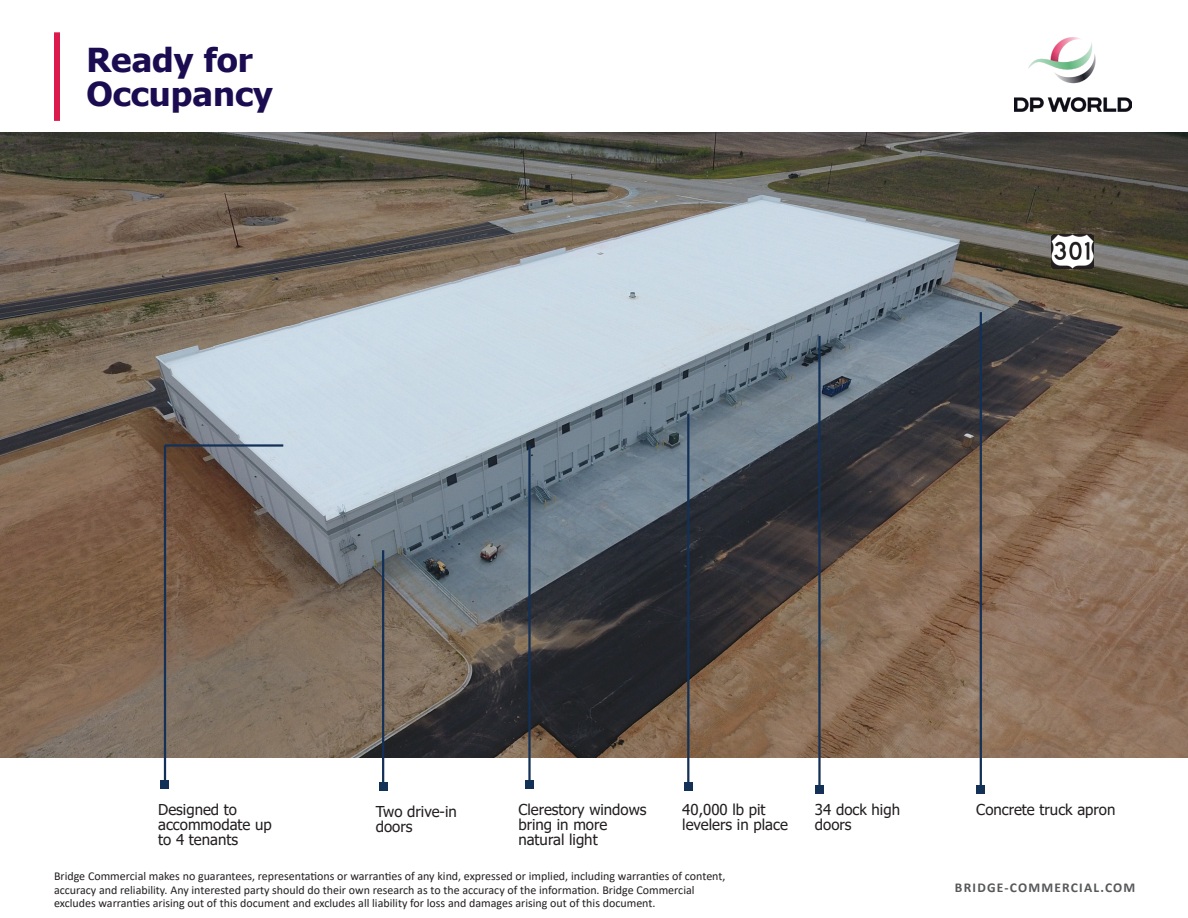
<style>
.page{position:relative;width:1188px;height:918px;background:#fff}
.page>*{position:absolute;margin:0;border:0;box-sizing:border-box;transform-origin:0 0}
.t1{font:700 33px/34.5px "Tahoma";color:#1b0c51;scale:1.04 1}
.t2{font:15px/15px "Tahoma";color:#231f20}
.t3{font:700 13.5px "Calibri";letter-spacing:.09em;color:#57585a}
.t4{font:12px/13.5px "Calibri";color:#231f20}
</style>
<div class="page">
<img style="left:0;top:133px;width:1188px;height:625px">
<img style="left:1052px;top:235px;width:41px;height:33px">
<hr style="left:528px;top:446px;width:3px;height:339px;background:#133056">
<div style="left:525px;top:780px;width:9px;height:9px;background:#133056"></div>
<hr style="left:687px;top:414px;width:2px;height:372px;background:#133056">
<div style="left:684px;top:782px;width:9px;height:9px;background:#133056"></div>
<hr style="left:980px;top:312px;width:2px;height:477px;background:#133056">
<div style="left:976px;top:785px;width:9px;height:9px;background:#133056"></div>
<hr style="left:164px;top:446px;width:2px;height:339px;background:#133056">
<div style="left:160px;top:780px;width:10px;height:9px;background:#133056"></div>
<hr style="left:165px;top:444px;width:118px;height:3px;background:#133056">
<hr style="left:382px;top:550px;width:2px;height:236px;background:#133056">
<div style="left:379px;top:782px;width:9px;height:9px;background:#133056"></div>
<hr style="left:818px;top:336px;width:3px;height:453px;background:#133056">
<div style="left:815px;top:785px;width:9px;height:9px;background:#133056"></div>
<img style="left:1014px;top:38px;width:118px;height:73px">
<div style="left:54px;top:32px;width:6px;height:89px;background:#db1b4d"></div>
<h1 class="t1" style="left:86px;top:44px;width:181px">Ready for<br>Occupancy</h1>
<p class="t2" style="left:158px;top:803px;width:80px">Designed to</p>
<p class="t2" style="left:976px;top:803px;width:141px">Concrete truck apron</p>
<p class="t2" style="left:158px;top:818px;width:115px">accommodate up to 4 tenants</p>
<p class="t2" style="left:376px;top:804px;width:82px">Two drive-in doors</p>
<p class="t2" style="left:815px;top:803px;width:87px">34 dock high doors</p>
<p class="t2" style="left:518px;top:803px;width:130px">Clerestory windows bring in more natural light</p>
<p class="t2" style="left:682px;top:803px;width:107px">40,000 lb pit levelers in place</p>
<p class="t4" style="left:54px;top:869px;width:673px">Bridge Commercial makes no guarantees, representations or warranties of any kind, expressed or implied, including warranties of content, accuracy and reliability. Any interested party should do their own research as to the accuracy of the information. Bridge Commercial excludes warranties arising out of this document and excludes all liability for loss and damages arising out of this document.</p>
<p class="t3" style="left:955px;top:878px;width:182px">BRIDGE-COMMERCIAL.COM</p>
</div>
